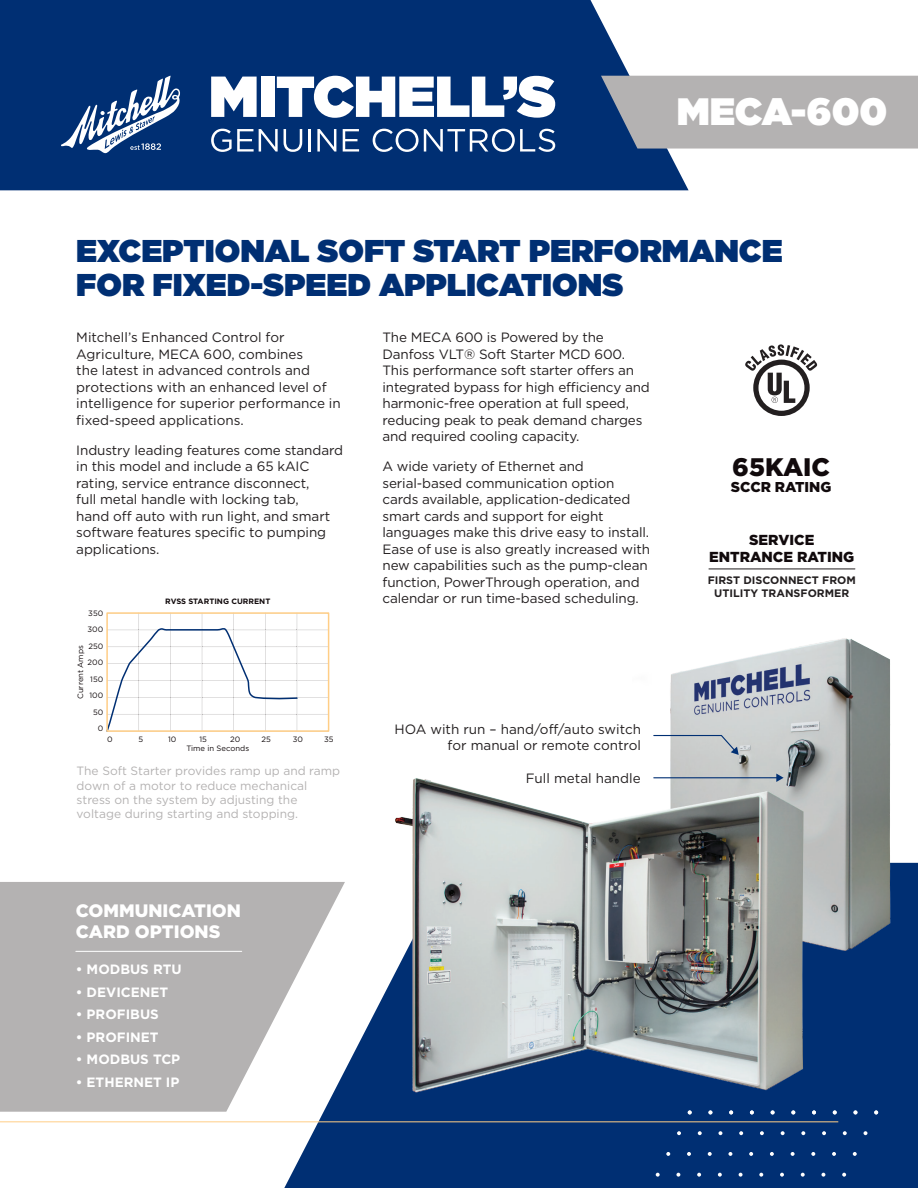
<style>
.page{position:relative;width:918px;height:1188px;background:#fff}
.page>*{position:absolute;margin:0;border:0;box-sizing:border-box;transform-origin:0 0}
.t1{font:900 38.1px "Gotham HTF";color:#fff}
.t2{font:900 31.5px/34.5px "Gotham HTF";color:#002f73}
.t3{font:900 25.35px "Gotham HTF";color:#110a0c}
.t4{font:900 18px/21px "Gotham HTF";color:#fff}
.t5{font:900 14.55px/17px "Gotham HTF";color:#110a0c;text-align:center}
.t6{font:900 14.25px "Gotham HTF";color:#110a0c}
.t7{font:13.5px/16.5px "Gotham HTF";letter-spacing:-.01em;color:#231f20}
.t8{font:700 13.5px "Gotham HTF";color:#fff}
.t9{font:12px/14.4px "Gotham HTF";color:#b4b2b2}
.t10{font:700 10.8px/13.2px "Gotham HTF";color:#231f20;text-align:center}
.t11{font:7.8px/16.5px "Gotham HTF";color:#110a0c;text-align:right}
.t12{font:700 7.8px "Gotham HTF";color:#110a0c}
</style>
<div class="page">
<svg style="left:284px;top:863px;width:634px;height:325px;fill:#002f73"></svg>
<svg style="left:745px;top:344px;width:72px;height:72px"></svg>
<svg style="left:0;top:0;width:689px;height:190px;fill:#002f73"></svg>
<svg style="left:601px;top:76px;width:317px;height:73px"></svg>
<svg style="left:211px;top:77px;width:46px;height:40px"></svg>
<div style="left:261px;top:77px;width:13px;height:40px;background:#fff"></div>
<svg style="left:277px;top:76px;width:278px;height:42px"></svg>
<svg style="left:211px;top:129px;width:67px;height:23px"></svg>
<svg style="left:284px;top:129px;width:18px;height:23px"></svg>
<hr style="left:308px;top:129px;width:3px;height:23px;background:#fff">
<svg style="left:317px;top:129px;width:19px;height:23px"></svg>
<svg style="left:343px;top:129px;width:16px;height:23px"></svg>
<svg style="left:373px;top:129px;width:182px;height:23px"></svg>
<svg style="left:61px;top:76px;width:119px;height:77px"></svg>
<svg style="left:109px;top:615px;width:217px;height:114px"></svg>
<div style="left:106px;top:612px;width:223px;height:120px;border:2px solid #ffce86"></div>
<hr style="left:709px;top:569px;width:146px;height:1px;background:#231f20">
<svg style="left:0;top:882px;width:345px;height:230px;fill:#b4b2b2"></svg>
<svg style="left:656px;top:1173px;width:4px;height:4px"></svg>
<svg style="left:676px;top:1173px;width:4px;height:4px"></svg>
<svg style="left:697px;top:1173px;width:4px;height:4px"></svg>
<svg style="left:718px;top:1173px;width:4px;height:4px"></svg>
<svg style="left:739px;top:1173px;width:4px;height:4px"></svg>
<svg style="left:759px;top:1173px;width:4px;height:4px"></svg>
<svg style="left:780px;top:1173px;width:4px;height:4px"></svg>
<svg style="left:801px;top:1173px;width:4px;height:4px"></svg>
<svg style="left:821px;top:1173px;width:4px;height:4px"></svg>
<svg style="left:842px;top:1173px;width:4px;height:4px"></svg>
<svg style="left:666px;top:1152px;width:4px;height:4px"></svg>
<svg style="left:687px;top:1152px;width:4px;height:4px"></svg>
<svg style="left:708px;top:1152px;width:4px;height:4px"></svg>
<svg style="left:728px;top:1152px;width:4px;height:4px"></svg>
<svg style="left:749px;top:1152px;width:4px;height:4px"></svg>
<svg style="left:770px;top:1152px;width:4px;height:4px"></svg>
<svg style="left:791px;top:1152px;width:4px;height:4px"></svg>
<svg style="left:811px;top:1152px;width:4px;height:4px"></svg>
<svg style="left:832px;top:1152px;width:4px;height:4px"></svg>
<svg style="left:853px;top:1152px;width:4px;height:4px"></svg>
<svg style="left:677px;top:1131px;width:4px;height:4px"></svg>
<svg style="left:698px;top:1131px;width:4px;height:4px"></svg>
<svg style="left:719px;top:1131px;width:3px;height:4px"></svg>
<svg style="left:739px;top:1131px;width:4px;height:4px"></svg>
<svg style="left:760px;top:1131px;width:4px;height:4px"></svg>
<svg style="left:781px;top:1131px;width:4px;height:4px"></svg>
<svg style="left:801px;top:1131px;width:4px;height:4px"></svg>
<svg style="left:822px;top:1131px;width:4px;height:4px"></svg>
<svg style="left:843px;top:1131px;width:4px;height:4px"></svg>
<svg style="left:864px;top:1131px;width:3px;height:4px"></svg>
<svg style="left:688px;top:1110px;width:4px;height:4px"></svg>
<svg style="left:708px;top:1110px;width:4px;height:4px"></svg>
<svg style="left:729px;top:1110px;width:4px;height:4px"></svg>
<svg style="left:750px;top:1110px;width:4px;height:4px"></svg>
<svg style="left:771px;top:1110px;width:4px;height:4px"></svg>
<svg style="left:791px;top:1110px;width:4px;height:4px"></svg>
<svg style="left:812px;top:1110px;width:4px;height:4px"></svg>
<svg style="left:833px;top:1110px;width:4px;height:4px"></svg>
<svg style="left:854px;top:1110px;width:3px;height:4px"></svg>
<svg style="left:874px;top:1110px;width:4px;height:4px"></svg>
<hr style="left:0;top:1121px;width:838px;height:1px;background:#ffce86">
<hr style="left:76px;top:951px;width:166px;height:1px;background:#fff">
<img style="left:389px;top:638px;width:510px;height:463px">
<hr style="left:654px;top:777px;width:124px;height:1px;background:#002f73">
<svg style="left:776px;top:774px;width:8px;height:8px"></svg>
<svg style="left:653px;top:734px;width:86px;height:21px"></svg>
<h1 class="t1" style="left:677px;top:89px;width:212px">MECA-600</h1>
<h2 class="t2" style="left:76px;top:233px;width:708px">EXCEPTIONAL SOFT START PERFORMANCE<br>FOR FIXED-SPEED APPLICATIONS</h2>
<p class="t7" style="left:76px;top:329px;width:266px">Mitchell’s Enhanced Control for Agriculture, MECA 600, combines<br>the latest in advanced controls and protections with an enhanced level of intelligence for superior performance in fixed-speed applications.</p>
<p class="t7" style="left:76px;top:442px;width:268px">Industry leading features come standard in this model and include a 65 kAIC rating, service entrance disconnect,<br>full metal handle with locking tab,<br>hand off auto with run light, and smart software features specific to pumping applications.</p>
<p class="t7" style="left:383px;top:329px;width:269px">The MECA 600 is Powered by the Danfoss VLT® Soft Starter MCD 600.<br>This performance soft starter offers an integrated bypass for high efficiency and harmonic-free operation at full speed, reducing peak to peak demand charges and required cooling capacity.</p>
<p class="t7" style="left:383px;top:458px;width:269px">A wide variety of Ethernet and serial-based communication option cards available, application-dedicated smart cards and support for eight languages make this drive easy to install.<br>Ease of use is also greatly increased with new capabilities such as the pump-clean function, PowerThrough operation, and calendar or run time-based scheduling.</p>
<h3 class="t3" style="left:732px;top:453px;width:99px">65KAIC</h3>
<p class="t6" style="left:731px;top:479px;width:102px">SCCR RATING</p>
<p class="t5" style="left:709px;top:532px;width:147px">SERVICE<br>ENTRANCE RATING</p>
<p class="t10" style="left:708px;top:573px;width:150px">FIRST DISCONNECT FROM<br>UTILITY TRANSFORMER</p>
<p class="t12" style="left:165px;top:597px;width:107px">RVSS STARTING CURRENT</p>
<p class="t11" style="left:88px;top:605px;width:16px">350</p>
<p class="t11" style="left:88px;top:638px;width:17px">250<br>200<br>150<br>100<br>50<br>0</p>
<p class="t11" style="left:87px;top:621px;width:17px">300</p>
<p class="t11" style="left:72px;top:699px;width:55px;rotate:-90deg">Current Amps</p>
<p class="t11" style="left:107px;top:730px;width:7px">0</p>
<p class="t11" style="left:138px;top:730px;width:6px">5</p>
<p class="t11" style="left:168px;top:730px;width:10px">10</p>
<p class="t11" style="left:200px;top:730px;width:9px">15</p>
<p class="t11" style="left:230px;top:730px;width:12px">20</p>
<p class="t11" style="left:262px;top:730px;width:11px">25</p>
<p class="t11" style="left:293px;top:730px;width:12px">30</p>
<p class="t11" style="left:324px;top:730px;width:11px">35</p>
<p class="t11" style="left:187px;top:740px;width:64px">Time in Seconds</p>
<p class="t9" style="left:77px;top:764px;width:265px">The Soft Starter provides ramp up and ramp down of a motor to reduce mechanical stress on the system by adjusting the voltage during starting and stopping.</p>
<h3 class="t4" style="left:76px;top:900px;width:167px">COMMUNICATION<br>CARD OPTIONS</h3>
<p class="t8" style="left:76px;top:961px;width:107px">• MODBUS RTU</p>
<p class="t8" style="left:76px;top:984px;width:94px">• DEVICENET</p>
<p class="t8" style="left:76px;top:1007px;width:85px">• PROFIBUS</p>
<p class="t8" style="left:76px;top:1029px;width:84px">• PROFINET</p>
<p class="t8" style="left:76px;top:1052px;width:106px">• MODBUS TCP</p>
<p class="t8" style="left:76px;top:1074px;width:105px">• ETHERNET IP</p>
<p class="t7" style="left:395px;top:720px;width:248px;text-align:right">HOA with run – hand/off/auto switch for manual or remote control</p>
<p class="t7" style="left:526px;top:769px;width:116px">Full metal handle</p>
</div>
